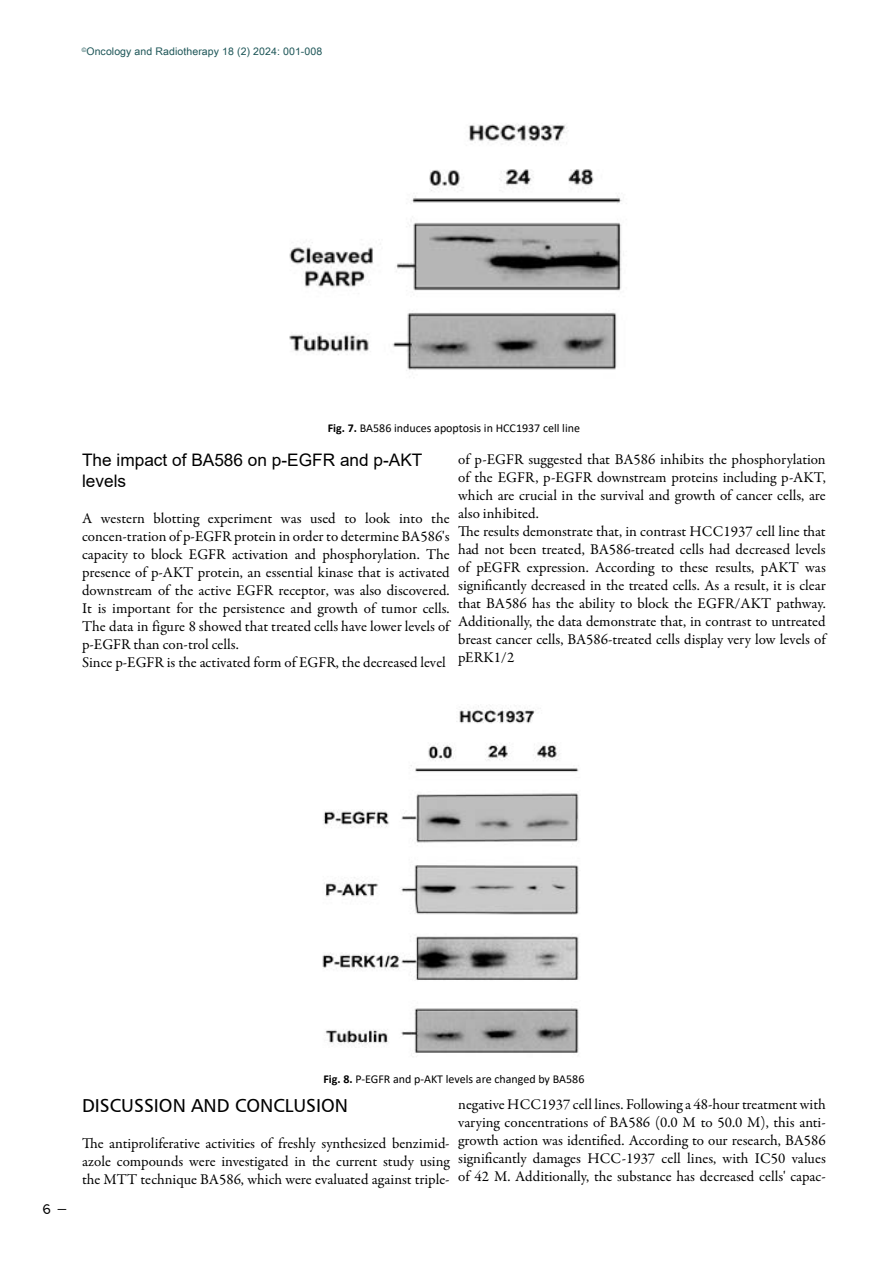
<style>
.page{position:relative;width:893px;height:1263px;background:#fff}
.page>*{position:absolute;margin:0;border:0;box-sizing:border-box;transform-origin:0 0}
.t1{font:18.75px "Humanist 777 BT Roman B";color:#000}
.t2{font:18px "Tunga";color:#000}
.t3{font:17.25px/20.7px "Arial";color:#000}
.t4{font:15px/18px "Garamond Premr Pro";color:#000}
.t5{font:12px "Calibri";color:#000}
.t6{font:10.5px "Arial Unicode MS";letter-spacing:.01em;color:#1d5557}
.s1{font-weight:700}
.s2{font-family:"Minion Pro"}
</style>
<div class="page">
<img style="left:289px;top:124px;width:333px;height:247px">
<img style="left:322px;top:705px;width:257px;height:348px">
<p class="t6" style="left:82px;top:44px;width:242px"><sup>©</sup>Oncology and Radiotherapy 18 (2) 2024: 001-008</p>
<p class="t5" style="left:328px;top:419px;width:254px"><span class="s1">Fig. 7.</span> BA586 induces apoptosis in HCC1937 cell line</p>
<p class="t3" style="left:82px;top:449px;width:342px">The impact of BA586 on p-EGFR and p-AKT levels</p>
<p class="t4" style="left:82px;top:509px;width:369px">A western blotting experiment was used to look into the concen-tration of p-EGFR protein in order to determine BA586's capacity to block EGFR activation and phosphorylation. The presence of p-AKT protein, an essential kinase that is activated downstream of the active EGFR receptor, was also discovered.<br>It is important for the persistence and growth of tumor cells.<br>The data in figure 8 showed that treated cells have lower levels of p-EGFR than con-trol cells.<br>Since p-EGFR is the activated form of EGFR, the decreased level</p>
<p class="t4" style="left:458px;top:451px;width:369px">of p-EGFR suggested that BA586 inhibits the phosphorylation of the EGFR, p-EGFR downstream proteins including p-AKT, which are crucial in the survival and growth of cancer cells, are also inhibited.<br>The results demonstrate that, in contrast HCC1937 cell line that had not been treated, BA586-treated cells had decreased levels of pEGFR expression. According to these results, pAKT was significantly decreased in the treated cells. As a result, it is clear that BA586 has the ability to block the EGFR/AKT pathway.<br>Additionally, the data demonstrate that, in contrast to untreated breast cancer cells, BA586-treated cells display very low levels of pERK1/2</p>
<p class="t2" style="left:43px;top:1198px;width:26px">6 <span class="s2">−</span></p>
<p class="t5" style="left:323px;top:1070px;width:262px"><span class="s1">Fig. 8.</span> P-EGFR and p-AKT levels are changed by BA586</p>
<p class="t4" style="left:458px;top:1096px;width:369px;text-align:justify">negative HCC1937 cell lines. Following a 48-hour treatment with varying concentrations of BA586 (0.0 M to 50.0 M), this anti&shy;growth action was identified. According to our research, BA586 significantly damages HCC-1937 cell lines, with IC50 values of 42 M. Additionally, the substance has decreased cells' capac-</p>
<p class="t1" style="left:82px;top:1094px;width:268px">DISCUSSION AND CONCLUSION</p>
<p class="t4" style="left:82px;top:1135px;width:369px;text-align:justify">The antiproliferative activities of freshly synthesized benzimid&shy;azole compounds were investigated in the current study using the MTT technique BA586, which were evaluated against triple-</p>
</div>
